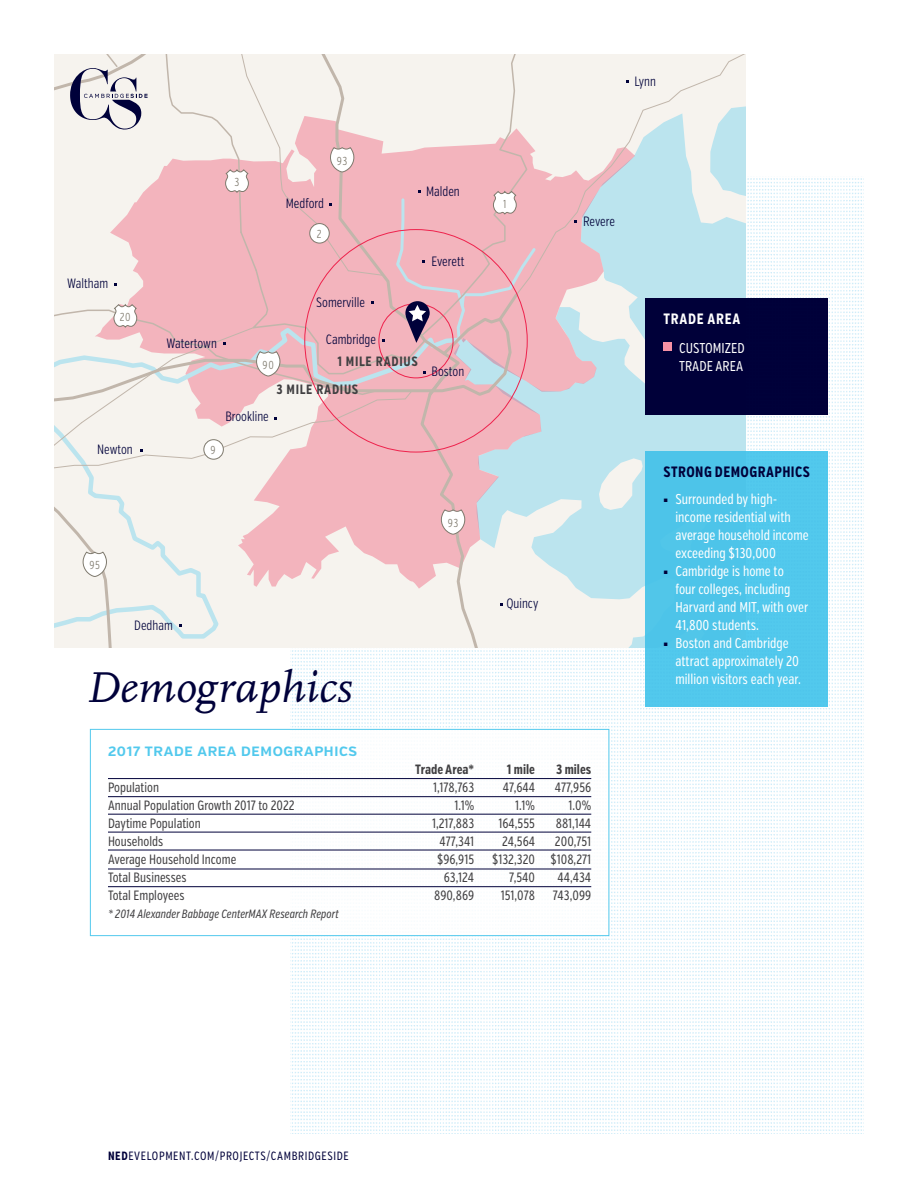
<style>
.page{position:relative;width:918px;height:1188px;background:#fff}
.page>*{position:absolute;margin:0;border:0;box-sizing:border-box;transform-origin:0 0}
.t1{font:italic 45px "Scala OT";color:#00013a;scale:1.05 1}
.t2{font:700 15px "Verb Comp";letter-spacing:.03em;color:#00013a}
.t3{font:700 15px "Verb Comp";letter-spacing:.05em;color:#fff}
.t4{font:14.25px/18px "Verb Comp";color:#fff}
.t5{font:13.5px/18px "Verb Comp";color:#414042;text-align:right}
.t6{font:300 13.5px "Verb Comp";color:#00013a}
.t7{font:700 13.5px/28.2px "Verb Comp";letter-spacing:.045em;color:#414042}
.t8{font:700 13.5px "Verb";letter-spacing:.05em;color:#52c9ed}
.t9{font:700 13.5px "Verb Comp";color:#414042}
.t10{font:italic 12px "Verb Comp";color:#414042}
.t11{font:12px "Verb Comp";letter-spacing:.05em;color:#00013a}
.t12{font:300 11.55px "Verb Comp";letter-spacing:.04em;color:#7e796d}
.s1{font-family:"Scala OT";font-size:7.5px;color:#00013a}
.s2{font-weight:700}
</style>
<div class="page">
<img style="left:291px;top:178px;width:573px;height:956px">
<svg style="left:568px;top:296px;width:178px;height:352px;background:#d2eaee"></svg>
<svg style="left:635px;top:458px;width:8px;height:52px"></svg>
<svg style="left:568px;top:338px;width:67px;height:251px;background:#c3e3eb"></svg>
<svg style="left:640px;top:54px;width:106px;height:242px;background:#d2e9ed"></svg>
<svg style="left:568px;top:54px;width:72px;height:284px;background:#e3e4e5"></svg>
<svg style="left:54px;top:54px;width:514px;height:594px;background:#efd4d6"></svg>
<div style="left:204px;top:440px;width:19px;height:19px;background:#fff;border-radius:50%"></div>
<div style="left:203px;top:439px;width:21px;height:21px;border:1px solid #7e796d;border-radius:50%"></div>
<div style="left:310px;top:224px;width:19px;height:19px;background:#fff;border-radius:50%"></div>
<div style="left:309px;top:223px;width:21px;height:20px;border:1px solid #7e796d;border-radius:50%"></div>
<div style="left:90px;top:729px;width:519px;height:207px;background:#fff"></div>
<div style="left:90px;top:729px;width:519px;height:207px;border:1px solid #52c9ed"></div>
<div style="left:645px;top:298px;width:183px;height:117px;background:#00013a"></div>
<div style="left:645px;top:451px;width:183px;height:255px;background:#52c9ed"></div>
<hr style="left:108px;top:778px;width:483px;height:1px;background:#00013a">
<hr style="left:108px;top:850px;width:483px;height:1px;background:#00013a">
<hr style="left:108px;top:869px;width:483px;height:1px;background:#00013a">
<hr style="left:108px;top:886px;width:483px;height:1px;background:#00013a">
<hr style="left:108px;top:796px;width:483px;height:1px;background:#00013a">
<hr style="left:108px;top:814px;width:483px;height:1px;background:#00013a">
<hr style="left:108px;top:832px;width:483px;height:1px;background:#00013a">
<div style="left:664px;top:342px;width:8px;height:9px;background:#f691a5"></div>
<p class="t6" style="left:634px;top:74px;width:23px">Lynn</p>
<p class="t6" style="left:67px;top:276px;width:42px">Waltham</p>
<p class="t12" style="left:120px;top:310px;width:12px">20</p>
<p class="t6" style="left:97px;top:442px;width:37px">Newton</p>
<p class="t12" style="left:235px;top:175px;width:6px">3</p>
<p class="t6" style="left:286px;top:196px;width:40px">Medford</p>
<p class="t12" style="left:317px;top:227px;width:6px">2</p>
<p class="t12" style="left:337px;top:154px;width:12px">93</p>
<p class="t6" style="left:426px;top:184px;width:35px">Malden</p>
<p class="t6" style="left:431px;top:254px;width:35px">Everett</p>
<p class="t6" style="left:316px;top:294px;width:50px">Somerville</p>
<p class="t6" style="left:166px;top:335px;width:52px">Watertown</p>
<p class="t12" style="left:211px;top:443px;width:7px">9</p>
<p class="t6" style="left:326px;top:331px;width:52px">Cambridge</p>
<p class="t7" style="left:277px;top:348px;width:143px;text-indent:61px">1 MILE RADIUS<br>3 MILE RADIUS</p>
<p class="t12" style="left:263px;top:358px;width:13px">90</p>
<p class="t6" style="left:225px;top:409px;width:45px">Brookline</p>
<p class="t6" style="left:432px;top:363px;width:34px">Boston</p>
<p class="t12" style="left:90px;top:559px;width:12px">95</p>
<p class="t6" style="left:134px;top:618px;width:40px">Dedham</p>
<h1 class="t1" style="left:85px;top:663px;width:256px">Demographics</h1>
<p class="t8" style="left:108px;top:743px;width:251px">2017 TRADE AREA DEMOGRAPHICS</p>
<p class="t12" style="left:448px;top:516px;width:12px">93</p>
<p class="t12" style="left:503px;top:197px;width:5px">1</p>
<p class="t6" style="left:507px;top:595px;width:33px">Quincy</p>
<p class="t6" style="left:583px;top:214px;width:33px">Revere</p>
<p class="t7" style="left:507px;top:756px;width:30px">1 mile</p>
<p class="t5" style="left:492px;top:779px;width:44px">47,644<br>1.1%<br>164,555<br>24,564 $132,320<br>7,540<br>151,078</p>
<p class="t7" style="left:556px;top:756px;width:37px">3 miles</p>
<p class="t9" style="left:415px;top:761px;width:61px">Trade Area*</p>
<p class="t5" style="left:432px;top:779px;width:44px">1,178,763<br>1.1%<br>1,217,883<br>477,341 $96,915<br>63,124<br>890,869</p>
<p class="t5" style="left:108px;top:779px;width:53px">Population</p>
<p class="t5" style="left:555px;top:779px;width:38px">477,956</p>
<p class="t5" style="left:108px;top:797px;width:188px">Annual Population Growth 2017 to 2022</p>
<p class="t5" style="left:569px;top:797px;width:24px">1.0%</p>
<p class="t5" style="left:108px;top:815px;width:94px">Daytime Population</p>
<p class="t5" style="left:556px;top:815px;width:37px">881,144</p>
<p class="t5" style="left:108px;top:833px;width:57px">Households</p>
<p class="t5" style="left:555px;top:833px;width:38px">200,751</p>
<p class="t5" style="left:108px;top:851px;width:130px">Average Household Income</p>
<p class="t5" style="left:551px;top:851px;width:42px">$108,271</p>
<p class="t5" style="left:108px;top:869px;width:80px">Total Businesses</p>
<p class="t5" style="left:558px;top:869px;width:35px">44,434</p>
<p class="t5" style="left:108px;top:887px;width:78px">Total Employees</p>
<p class="t5" style="left:553px;top:887px;width:40px">743,099</p>
<p class="t10" style="left:108px;top:907px;width:232px">* 2014 Alexander Babbage CenterMAX Research Report</p>
<p class="t3" style="left:663px;top:310px;width:78px">TRADE AREA</p>
<p class="t4" style="left:679px;top:340px;width:67px">CUSTOMIZED<br>TRADE AREA</p>
<p class="t2" style="left:663px;top:463px;width:148px">STRONG DEMOGRAPHICS</p>
<p class="t4" style="left:675px;top:490px;width:135px;text-indent:-12px"><span class="s1">▪</span> Surrounded by high&shy;income residential with average household income exceeding $130,000</p>
<p class="t4" style="left:675px;top:562px;width:134px;text-indent:-12px"><span class="s1">▪</span> Cambridge is home to<br>four colleges, including<br>Harvard and MIT, with over<br>41,800 students.</p>
<p class="t4" style="left:675px;top:634px;width:127px;text-indent:-12px"><span class="s1">▪</span> Boston and Cambridge attract approximately 20 million visitors each year.</p>
<p class="t11" style="left:108px;top:1149px;width:242px"><span class="s2">NED</span>EVELOPMENT.COM/PROJECTS/CAMBRIDGESIDE</p>
</div>
